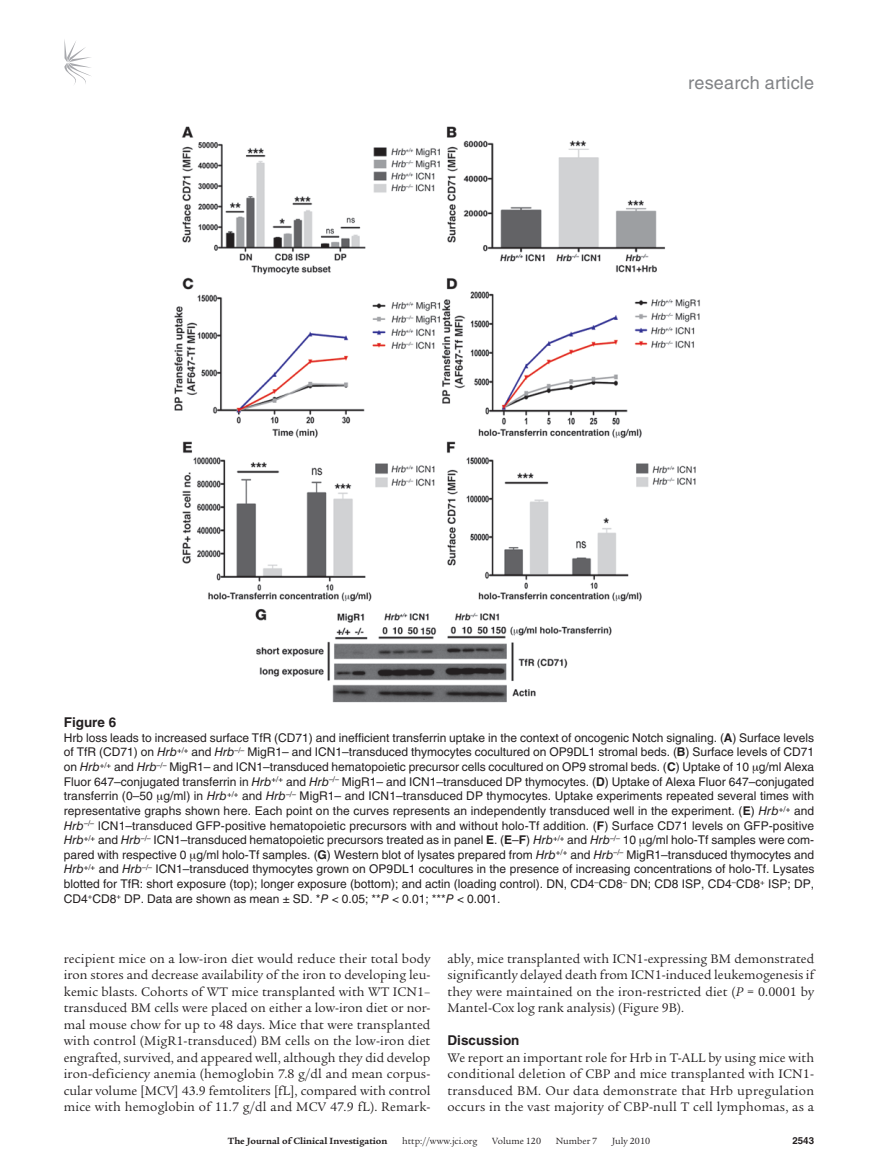
<style>
.page{position:relative;width:878px;height:1174px;background:#fff}
.page>*{position:absolute;margin:0;border:0;box-sizing:border-box;transform-origin:0 0}
.t1{font:18px "Helvetica LT Std";letter-spacing:.01em;color:#808285}
.t2{font:13.5px/16.5px "Legacy Serif Std";letter-spacing:.01em;color:#231f20;text-align:justify}
.t3{font:700 13.5px "Helvetica LT Std";color:#231f20}
.t4{font:12px/14.7px "Helvetica LT Std";color:#231f20;text-align:justify}
.t5{font:9.75px "Legacy Serif Std";color:#231f20}
.t6{font:700 9.75px "Legacy Serif Std";color:#231f20}
.t7{font:700 9.75px "Helvetica LT Std";color:#231f20}
.s1{font-weight:700}
.s2{font-style:italic}
</style>
<div class="page">
<svg style="left:64px;top:39px;width:27px;height:46px"></svg>
<img style="left:174px;top:126px;width:526px;height:577px">
<h1 class="t1" style="left:688px;top:72px;width:127px">research article</h1>
<p class="t3" style="left:64px;top:714px;width:54px">Figure 6</p>
<p class="t4" style="left:64px;top:730px;width:752px">Hrb loss leads to increased surface TfR (CD71) and inefficient transferrin uptake in the context of oncogenic Notch signaling. (<span class="s1">A</span>) Surface levels of TfR (CD71) on <span class="s2">Hrb</span><sup>+/+</sup> and <span class="s2">Hrb</span><sup>–/–</sup> MigR1– and ICN1–transduced thymocytes cocultured on OP9DL1 stromal beds. (<span class="s1">B</span>) Surface levels of CD71 on <span class="s2">Hrb</span><sup>+/+</sup> and <span class="s2">Hrb</span><sup>–/–</sup> MigR1– and ICN1–transduced hematopoietic precursor cells cocultured on OP9 stromal beds. (<span class="s1">C</span>) Uptake of 10 g/ml Alexa Fluor 647–conjugated transferrin in <span class="s2">Hrb</span><sup>+/+</sup> and <span class="s2">Hrb</span><sup>–/–</sup> MigR1– and ICN1–transduced DP thymocytes. (<span class="s1">D</span>) Uptake of Alexa Fluor 647–conjugated transferrin (0–50 g/ml) in <span class="s2">Hrb</span><sup>+/+</sup> and <span class="s2">Hrb</span><sup>–/–</sup> MigR1– and ICN1–transduced DP thymocytes. Uptake experiments repeated several times with representative graphs shown here. Each point on the curves represents an independently transduced well in the experiment. (<span class="s1">E</span>) <span class="s2">Hrb</span><sup>+/+</sup> and <span class="s2">Hrb</span><sup>–/–</sup> ICN1–transduced GFP-positive hematopoietic precursors with and without holo-Tf addition. (<span class="s1">F</span>) Surface CD71 levels on GFP-positive <span class="s2">Hrb</span><sup>+/+</sup> and <span class="s2">Hrb</span><sup>–/–</sup> ICN1–transduced hematopoietic precursors treated as in panel <span class="s1">E</span>. (<span class="s1">E</span>–<span class="s1">F</span>) <span class="s2">Hrb</span><sup>+/+</sup> and <span class="s2">Hrb</span><sup>–/–</sup> 10 g/ml holo-Tf samples were com&shy;pared with respective 0 g/ml holo-Tf samples. (<span class="s1">G</span>) Western blot of lysates prepared from <span class="s2">Hrb</span><sup>+/+</sup> and <span class="s2">Hrb</span><sup>–/–</sup> MigR1–transduced thymocytes and <span class="s2">Hrb</span><sup>+/+</sup> and <span class="s2">Hrb</span><sup>–/–</sup> ICN1–transduced thymocytes grown on OP9DL1 cocultures in the presence of increasing concentrations of holo-Tf. Lysates blotted for TfR: short exposure (top); longer exposure (bottom); and actin (loading control). DN, CD4<sup>–</sup>CD8<sup>–</sup> DN; CD8 ISP, CD4<sup>–</sup>CD8<sup>+</sup> ISP; DP, CD4<sup>+</sup>CD8<sup>+</sup> DP. Data are shown as mean ± SD. *<span class="s2">P</span> &lt; 0.05; **<span class="s2">P</span> &lt; 0.01; ***<span class="s2">P</span> &lt; 0.001.</p>
<p class="t2" style="left:64px;top:950px;width:368px">recipient mice on a low-iron diet would reduce their total body iron stores and decrease availability of the iron to developing leu&shy;kemic blasts. Cohorts of WT mice transplanted with WT ICN1– transduced BM cells were placed on either a low-iron diet or nor&shy;mal mouse chow for up to 48 days. Mice that were transplanted with control (MigR1-transduced) BM cells on the low-iron diet engrafted, survived, and appeared well, although they did develop iron-deficiency anemia (hemoglobin 7.8 g/dl and mean corpus&shy;cular volume [MCV] 43.9 femtoliters [fL], compared with control mice with hemoglobin of 11.7 g/dl and MCV 47.9 fL). Remark-</p>
<p class="t2" style="left:447px;top:950px;width:368px">ably, mice transplanted with ICN1-expressing BM demonstrated significantly delayed death from ICN1-induced leukemogenesis if they were maintained on the iron-restricted diet (<span class="s2">P</span> = 0.0001 by Mantel-Cox log rank analysis) (Figure 9B).</p>
<p class="t3" style="left:447px;top:1032px;width:74px">Discussion</p>
<p class="t2" style="left:447px;top:1049px;width:368px">We report an important role for Hrb in T-ALL by using mice with conditional deletion of CBP and mice transplanted with ICN1- transduced BM. Our data demonstrate that Hrb upregulation occurs in the vast majority of CBP-null T cell lymphomas, as a</p>
<p class="t6" style="left:228px;top:1135px;width:161px">The Journal of Clinical Investigation</p>
<p class="t5" style="left:402px;top:1135px;width:77px">http://www.jci.org</p>
<p class="t5" style="left:492px;top:1135px;width:50px">Volume 120</p>
<p class="t5" style="left:556px;top:1135px;width:43px">Number 7</p>
<p class="t5" style="left:612px;top:1135px;width:40px">July 2010</p>
<p class="t7" style="left:792px;top:1134px;width:23px">2543</p>
</div>
